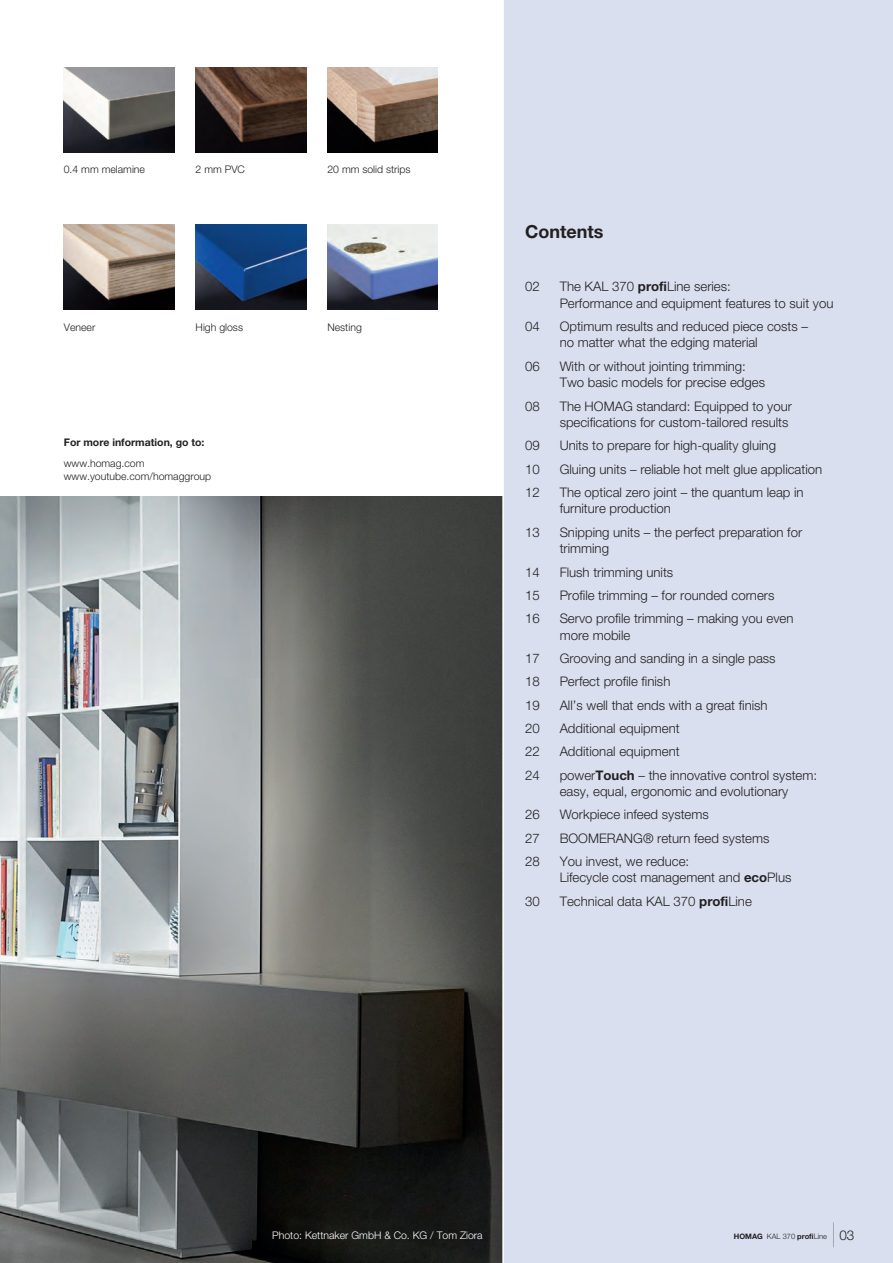
<style>
.page{position:relative;width:893px;height:1263px;background:#fff}
.page>*{position:absolute;margin:0;border:0;box-sizing:border-box;transform-origin:0 0}
.Inhalts_Head{font:700 18px "Helvetica Neue LTW1 G";color:#231f20}
.Seitenzahlen_rechts{font:300 13.5px "Helvetica Neue LTW1 G";color:#231f20}
.Copy_Inhaltsverzeich{font:300 13.2px/16.5px "Helvetica Neue LTW1 G";color:#231f20}
.Bildunterschrift_mit{font:300 10.5px "Helvetica Neue LTW1 G";color:#231f20}
.Bildunterschrift{font:300 10.5px "Helvetica Neue LTW1 G";color:#231f20}
.Bildquelle{font:300 10.5px "Helvetica Neue LTW1 G";color:#fff}
.Bildunterschrift_Hea{font:700 10.5px "Helvetica Neue LTW1 G";color:#231f20}
.HOMAG_Hinweis_Prospe{font:700 7.5px "Helvetica Neue LTW1 G";color:#231f20}
.s1{font-weight:700}
.s2{font-weight:300}
</style>
<div class="page">
<img style="left:0;top:496px;width:502px;height:767px">
<div style="left:504px;top:0;width:389px;height:1263px;background:#d9dfef"></div>
<img style="left:64px;top:67px;width:110px;height:85px">
<img style="left:196px;top:67px;width:110px;height:85px">
<img style="left:327px;top:67px;width:111px;height:85px">
<img style="left:64px;top:225px;width:110px;height:85px">
<img style="left:196px;top:225px;width:110px;height:85px">
<img style="left:327px;top:225px;width:111px;height:85px">
<svg style="left:833px;top:1222px;width:1px;height:25px"></svg>
<p class="Bildunterschrift_mit" style="left:64px;top:163px;width:83px">0.4 mm melamine</p>
<p class="Bildunterschrift_mit" style="left:196px;top:163px;width:51px">2 mm PVC</p>
<p class="Bildunterschrift_mit" style="left:327px;top:163px;width:85px">20 mm solid strips</p>
<p class="Bildunterschrift_mit" style="left:64px;top:320px;width:33px">Veneer</p>
<p class="Bildunterschrift_mit" style="left:196px;top:320px;width:49px">High gloss</p>
<p class="Bildunterschrift_mit" style="left:327px;top:320px;width:36px">Nesting</p>
<p class="Bildunterschrift_Hea" style="left:64px;top:435px;width:142px">For more information, go to:</p>
<p class="Bildunterschrift" style="left:64px;top:457px;width:82px">www.homag.com</p>
<p class="Bildunterschrift" style="left:64px;top:470px;width:149px">www.youtube.com/homaggroup</p>
<p class="Inhalts_Head" style="left:525px;top:220px;width:80px">Contents</p>
<p class="Copy_Inhaltsverzeich" style="left:525px;top:278px;width:16px">02</p>
<p class="Copy_Inhaltsverzeich" style="left:560px;top:278px;width:275px">The KAL 370 <span class="s1">profi</span>Line series:<br>Performance and equipment features to suit you</p>
<p class="Copy_Inhaltsverzeich" style="left:525px;top:318px;width:16px">04</p>
<p class="Copy_Inhaltsverzeich" style="left:560px;top:318px;width:250px">Optimum results and reduced piece costs – no matter what the edging material</p>
<p class="Copy_Inhaltsverzeich" style="left:525px;top:358px;width:16px">06</p>
<p class="Copy_Inhaltsverzeich" style="left:560px;top:358px;width:207px">With or without jointing trimming:<br>Two basic models for precise edges</p>
<p class="Copy_Inhaltsverzeich" style="left:525px;top:397px;width:16px">08</p>
<p class="Copy_Inhaltsverzeich" style="left:560px;top:397px;width:234px">The HOMAG standard: Equipped to your specifications for custom-tailored results</p>
<p class="Copy_Inhaltsverzeich" style="left:525px;top:437px;width:16px">09</p>
<p class="Copy_Inhaltsverzeich" style="left:560px;top:437px;width:218px">Units to prepare for high-quality gluing</p>
<p class="Copy_Inhaltsverzeich" style="left:525px;top:461px;width:16px">10</p>
<p class="Copy_Inhaltsverzeich" style="left:560px;top:461px;width:264px">Gluing units – reliable hot melt glue application</p>
<p class="Copy_Inhaltsverzeich" style="left:525px;top:484px;width:16px">12</p>
<p class="Copy_Inhaltsverzeich" style="left:560px;top:484px;width:246px">The optical zero joint – the quantum leap in furniture production</p>
<p class="Copy_Inhaltsverzeich" style="left:525px;top:524px;width:16px">13</p>
<p class="Copy_Inhaltsverzeich" style="left:560px;top:524px;width:244px">Snipping units – the perfect preparation for trimming</p>
<p class="Copy_Inhaltsverzeich" style="left:525px;top:563px;width:16px">14</p>
<p class="Copy_Inhaltsverzeich" style="left:560px;top:563px;width:115px">Flush trimming units</p>
<p class="Copy_Inhaltsverzeich" style="left:525px;top:587px;width:16px">15</p>
<p class="Copy_Inhaltsverzeich" style="left:560px;top:587px;width:216px">Profile trimming – for rounded corners</p>
<p class="Copy_Inhaltsverzeich" style="left:525px;top:610px;width:16px">16</p>
<p class="Copy_Inhaltsverzeich" style="left:560px;top:610px;width:235px">Servo profile trimming – making you even more mobile</p>
<p class="Copy_Inhaltsverzeich" style="left:525px;top:650px;width:16px">17</p>
<p class="Copy_Inhaltsverzeich" style="left:560px;top:650px;width:217px">Grooving and sanding in a single pass</p>
<p class="Copy_Inhaltsverzeich" style="left:525px;top:673px;width:16px">18</p>
<p class="Copy_Inhaltsverzeich" style="left:560px;top:673px;width:112px">Perfect profile finish</p>
<p class="Copy_Inhaltsverzeich" style="left:525px;top:697px;width:16px">19</p>
<p class="Copy_Inhaltsverzeich" style="left:560px;top:697px;width:210px">All’s well that ends with a great finish</p>
<p class="Copy_Inhaltsverzeich" style="left:525px;top:720px;width:16px">20</p>
<p class="Copy_Inhaltsverzeich" style="left:560px;top:720px;width:122px">Additional equipment</p>
<p class="Copy_Inhaltsverzeich" style="left:525px;top:743px;width:16px">22</p>
<p class="Copy_Inhaltsverzeich" style="left:560px;top:743px;width:122px">Additional equipment</p>
<p class="Copy_Inhaltsverzeich" style="left:525px;top:766px;width:16px">24</p>
<p class="Copy_Inhaltsverzeich" style="left:560px;top:766px;width:259px">power<span class="s1">Touch</span> – the innovative control system: easy, equal, ergonomic and evolutionary</p>
<p class="Copy_Inhaltsverzeich" style="left:525px;top:806px;width:16px">26</p>
<p class="Copy_Inhaltsverzeich" style="left:560px;top:806px;width:151px">Workpiece infeed systems</p>
<p class="Copy_Inhaltsverzeich" style="left:525px;top:830px;width:16px">27</p>
<p class="Copy_Inhaltsverzeich" style="left:560px;top:830px;width:211px">BOOMERANG® return feed systems</p>
<p class="Copy_Inhaltsverzeich" style="left:525px;top:853px;width:16px">28</p>
<p class="Copy_Inhaltsverzeich" style="left:560px;top:853px;width:233px">You invest, we reduce:<br>Lifecycle cost management and <span class="s1">eco</span>Plus</p>
<p class="Copy_Inhaltsverzeich" style="left:525px;top:893px;width:16px">30</p>
<p class="Copy_Inhaltsverzeich" style="left:560px;top:893px;width:194px">Technical data KAL 370 <span class="s1">profi</span>Line</p>
<p class="Bildquelle" style="left:272px;top:1229px;width:212px">Photo: Kettnaker GmbH &amp; Co. KG / Tom Ziora</p>
<p class="HOMAG_Hinweis_Prospe" style="left:734px;top:1231px;width:95px">HOMAG <span class="s2">KAL 370</span> profi<span class="s2">Line</span></p>
<p class="Seitenzahlen_rechts" style="left:839px;top:1227px;width:17px">03</p>
</div>
